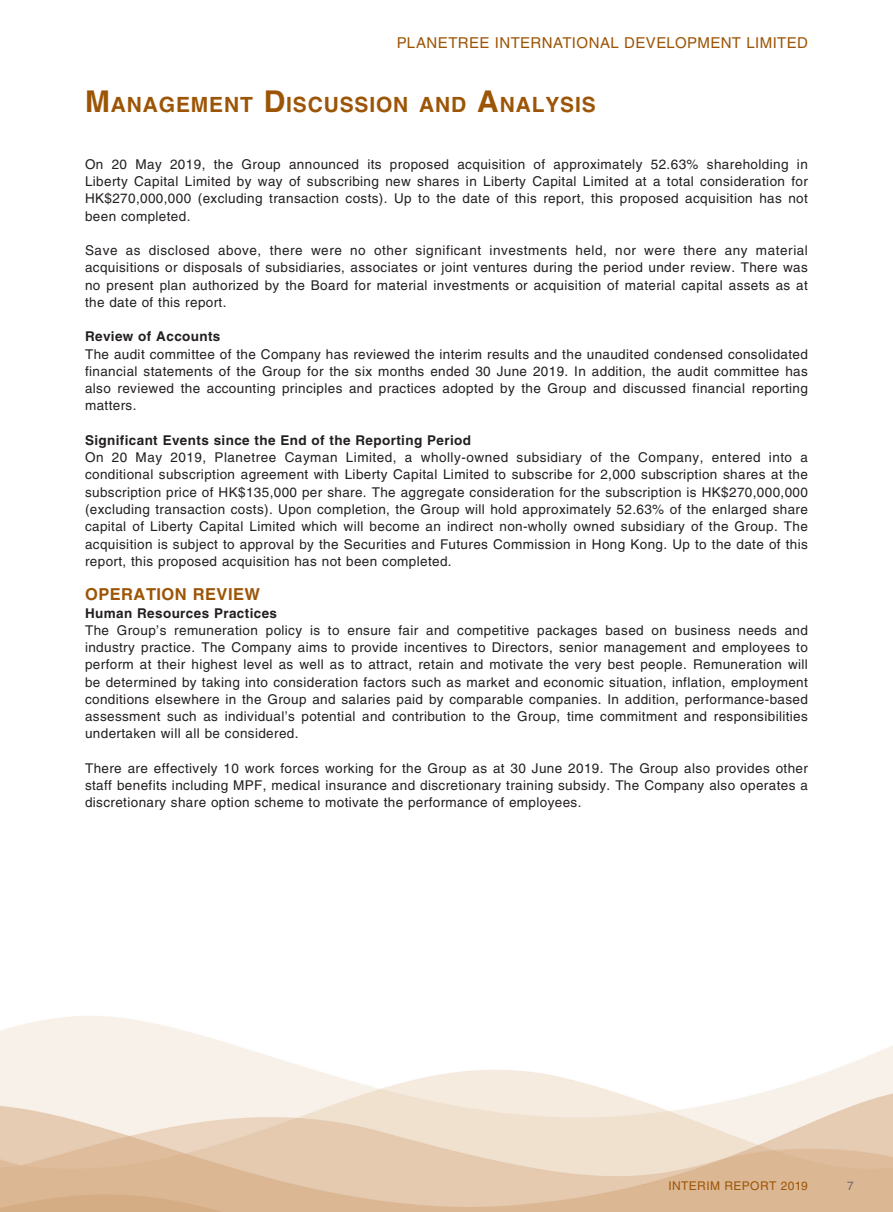
<style>
.page{position:relative;width:893px;height:1212px;background:#fff}
.page>*{position:absolute;margin:0;border:0;box-sizing:border-box;transform-origin:0 0}
.t1{font:700 21px "Helvetica";letter-spacing:.04em;color:#9c5506}
.t2{font:700 16.5px "Helvetica";letter-spacing:.03em;color:#9c5506}
.t3{font:15px "Helvetica";letter-spacing:.03em;color:#9c5506}
.t4{font:13.5px/17.2px "Helvetica";letter-spacing:.03em;color:#231f20;text-align:justify}
.t5{font:700 13.5px "Helvetica";letter-spacing:.03em;color:#231f20}
.t6{font:12px "Helvetica";letter-spacing:.035em;color:#9c5506}
.t7{font:12px "Helvetica";color:#6c6d70}
.s1{font-size:30px}
</style>
<div class="page">
<p class="t3" style="left:397px;top:37px;width:413px">PLANETREE INTERNATIONAL DEVELOPMENT LIMITED</p>
<h1 class="t1" style="left:85px;top:97px;width:512px"><span class="s1">M</span>ANAGEMENT <span class="s1">D</span>ISCUSSION AND <span class="s1">A</span>NALYSIS</h1>
<p class="t4" style="left:85px;top:157px;width:724px">On 20 May 2019, the Group announced its proposed acquisition of approximately 52.63% shareholding in Liberty Capital Limited by way of subscribing new shares in Liberty Capital Limited at a total consideration for HK$270,000,000 (excluding transaction costs). Up to the date of this report, this proposed acquisition has not been completed.</p>
<p class="t4" style="left:85px;top:243px;width:724px">Save as disclosed above, there were no other significant investments held, nor were there any material acquisitions or disposals of subsidiaries, associates or joint ventures during the period under review. There was no present plan authorized by the Board for material investments or acquisition of material capital assets as at the date of this report.</p>
<p class="t5" style="left:85px;top:332px;width:137px">Review of Accounts</p>
<p class="t4" style="left:85px;top:347px;width:724px">The audit committee of the Company has reviewed the interim results and the unaudited condensed consolidated financial statements of the Group for the six months ended 30 June 2019. In addition, the audit committee has also reviewed the accounting principles and practices adopted by the Group and discussed financial reporting matters.</p>
<p class="t5" style="left:85px;top:435px;width:387px">Significant Events since the End of the Reporting Period</p>
<p class="t4" style="left:85px;top:450px;width:724px">On 20 May 2019, Planetree Cayman Limited, a wholly-owned subsidiary of the Company, entered into a conditional subscription agreement with Liberty Capital Limited to subscribe for 2,000 subscription shares at the subscription price of HK$135,000 per share. The aggregate consideration for the subscription is HK$270,000,000 (excluding transaction costs). Upon completion, the Group will hold approximately 52.63% of the enlarged share capital of Liberty Capital Limited which will become an indirect non-wholly owned subsidiary of the Group. The acquisition is subject to approval by the Securities and Futures Commission in Hong Kong. Up to the date of this report, this proposed acquisition has not been completed.</p>
<p class="t2" style="left:85px;top:588px;width:177px">OPERATION REVIEW</p>
<p class="t5" style="left:85px;top:608px;width:194px">Human Resources Practices</p>
<p class="t4" style="left:85px;top:623px;width:724px">The Group’s remuneration policy is to ensure fair and competitive packages based on business needs and industry practice. The Company aims to provide incentives to Directors, senior management and employees to perform at their highest level as well as to attract, retain and motivate the very best people. Remuneration will be determined by taking into consideration factors such as market and economic situation, inflation, employment conditions elsewhere in the Group and salaries paid by comparable companies. In addition, performance-based assessment such as individual’s potential and contribution to the Group, time commitment and responsibilities undertaken will all be considered.</p>
<p class="t4" style="left:85px;top:761px;width:724px">There are effectively 10 work forces working for the Group as at 30 June 2019. The Group also provides other staff benefits including MPF, medical insurance and discretionary training subsidy. The Company also operates a discretionary share option scheme to motivate the performance of employees.</p>
<p class="t6" style="left:668px;top:1182px;width:141px">INTERIM REPORT 2019</p>
<p class="t7" style="left:847px;top:1182px;width:8px">7</p>
</div>
